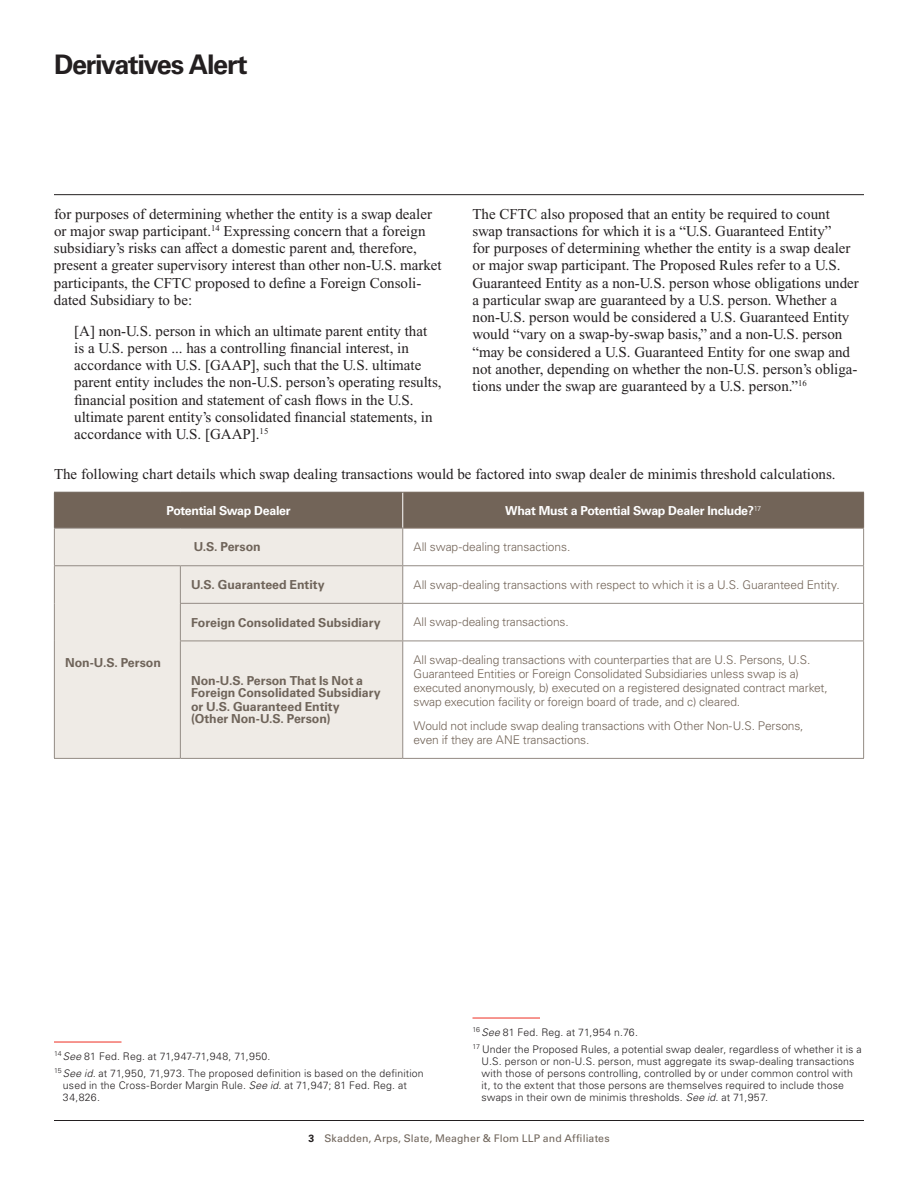
<style>
.page{position:relative;width:918px;height:1188px;background:#fff}
.page>*{position:absolute;margin:0;border:0;box-sizing:border-box;transform-origin:0 0}
.t1{font:700 27px "Univers LT Std";letter-spacing:-.045em;color:#231f20}
.t2{font:15px/17.2px "Times New Roman PS Std";color:#231f20}
.t3{font:700 12.3px/12px "Univers LT Std";letter-spacing:-.005em;color:#6f645a}
.t4{font:700 12.3px "Univers LT Std";letter-spacing:-.025em;color:#fff}
.t5{font:300 12px/13.8px "Univers LT Std";letter-spacing:-.01em;color:#726458}
.t6{font:300 10.5px/12px "Univers LT Std";letter-spacing:.015em;color:#231f20}
.t7{font:10.5px "Univers LT Std";letter-spacing:.01em;color:#6f645a}
.s1{font-style:italic}
.s2{font-weight:700;color:#231f20}
</style>
<div class="page">
<hr style="left:54px;top:1042px;width:68px;height:1px;background:#ee2e22">
<hr style="left:472px;top:1018px;width:68px;height:1px;background:#ee2e22">
<div style="left:55px;top:493px;width:808px;height:35px;background:#726458"></div>
<div style="left:55px;top:529px;width:347px;height:229px;background:#efebe6"></div>
<svg style="left:403px;top:529px;width:460px;height:229px"></svg>
<hr style="left:54px;top:529px;width:1px;height:36px;background:#938b84">
<hr style="left:402px;top:529px;width:1px;height:36px;background:#938b84">
<hr style="left:54px;top:565px;width:126px;height:1px;background:#938b84">
<hr style="left:54px;top:566px;width:1px;height:37px;background:#938b84">
<hr style="left:54px;top:603px;width:1px;height:38px;background:#938b84">
<hr style="left:54px;top:641px;width:1px;height:117px;background:#938b84">
<hr style="left:54px;top:758px;width:126px;height:1px;background:#938b84">
<hr style="left:180px;top:565px;width:223px;height:1px;background:#938b84">
<hr style="left:180px;top:566px;width:1px;height:37px;background:#938b84">
<hr style="left:402px;top:566px;width:1px;height:37px;background:#938b84">
<hr style="left:180px;top:603px;width:223px;height:1px;background:#938b84">
<hr style="left:180px;top:604px;width:1px;height:37px;background:#938b84">
<hr style="left:402px;top:604px;width:1px;height:37px;background:#938b84">
<hr style="left:180px;top:641px;width:223px;height:1px;background:#938b84">
<hr style="left:180px;top:641px;width:1px;height:117px;background:#938b84">
<hr style="left:402px;top:641px;width:1px;height:117px;background:#938b84">
<hr style="left:180px;top:758px;width:223px;height:1px;background:#938b84">
<hr style="left:403px;top:492px;width:461px;height:1px;background:#726458">
<hr style="left:863px;top:493px;width:1px;height:35px;background:#726458">
<hr style="left:403px;top:528px;width:461px;height:1px;background:#8e8075">
<hr style="left:402px;top:493px;width:1px;height:35px;background:#fff">
<hr style="left:54px;top:528px;width:126px;height:1px;background:#938b84">
<hr style="left:180px;top:528px;width:223px;height:1px;background:#938b84">
<hr style="left:863px;top:529px;width:1px;height:36px;background:#938b84">
<hr style="left:403px;top:565px;width:461px;height:1px;background:#938b84">
<hr style="left:403px;top:603px;width:461px;height:1px;background:#938b84">
<hr style="left:403px;top:641px;width:461px;height:1px;background:#938b84">
<hr style="left:403px;top:758px;width:461px;height:1px;background:#938b84">
<hr style="left:863px;top:566px;width:1px;height:37px;background:#938b84">
<hr style="left:863px;top:604px;width:1px;height:37px;background:#938b84">
<hr style="left:863px;top:641px;width:1px;height:117px;background:#938b84">
<hr style="left:54px;top:492px;width:126px;height:1px;background:#6f645a">
<hr style="left:54px;top:493px;width:1px;height:35px;background:#6f645a">
<hr style="left:180px;top:492px;width:223px;height:1px;background:#6f645a">
<hr style="left:54px;top:1120px;width:810px;height:1px;background:#231f20">
<hr style="left:54px;top:194px;width:810px;height:1px;background:#231f20">
<h1 class="t1" style="left:54px;top:48px;width:195px">Derivatives Alert</h1>
<p class="t2" style="left:54px;top:205px;width:389px">for purposes of determining whether the entity is a swap dealer or major swap participant.<sup>14</sup> Expressing concern that a foreign subsidiary’s risks can affect a domestic parent and, therefore, present a greater supervisory interest than other non-U.S. market participants, the CFTC proposed to define a Foreign Consoli&shy;dated Subsidiary to be:</p>
<p class="t2" style="left:74px;top:322px;width:369px">[A] non-U.S. person in which an ultimate parent entity that<br>is a U.S. person ... has a controlling financial interest, in accordance with U.S. [GAAP], such that the U.S. ultimate parent entity includes the non-U.S. person’s operating results, financial position and statement of cash flows in the U.S. ultimate parent entity’s consolidated financial statements, in accordance with U.S. [GAAP].<sup>15</sup></p>
<p class="t2" style="left:472px;top:205px;width:388px">The CFTC also proposed that an entity be required to count swap transactions for which it is a “U.S. Guaranteed Entity”<br>for purposes of determining whether the entity is a swap dealer or major swap participant. The Proposed Rules refer to a U.S.<br>Guaranteed Entity as a non-U.S. person whose obligations under a particular swap are guaranteed by a U.S. person. Whether a non-U.S. person would be considered a U.S. Guaranteed Entity would “vary on a swap-by-swap basis,” and a non-U.S. person “may be considered a U.S. Guaranteed Entity for one swap and not another, depending on whether the non-U.S. person’s obliga&shy;tions under the swap are guaranteed by a U.S. person.”<sup>16</sup></p>
<p class="t2" style="left:54px;top:465px;width:783px">The following chart details which swap dealing transactions would be factored into swap dealer de minimis threshold calculations.</p>
<p class="t4" style="left:167px;top:503px;width:125px">Potential Swap Dealer</p>
<p class="t4" style="left:505px;top:503px;width:257px">What Must a Potential Swap Dealer Include?<sup>17</sup></p>
<p class="t3" style="left:194px;top:541px;width:68px">U.S. Person</p>
<p class="t5" style="left:414px;top:540px;width:158px">All swap-dealing transactions.</p>
<p class="t3" style="left:65px;top:656px;width:97px">Non-U.S. Person</p>
<p class="t3" style="left:191px;top:579px;width:135px">U.S. Guaranteed Entity</p>
<p class="t5" style="left:414px;top:578px;width:428px">All swap-dealing transactions with respect to which it is a U.S. Guaranteed Entity.</p>
<p class="t3" style="left:191px;top:616px;width:191px">Foreign Consolidated Subsidiary</p>
<p class="t5" style="left:414px;top:615px;width:157px">All swap-dealing transactions.</p>
<p class="t3" style="left:191px;top:675px;width:191px">Non-U.S. Person That Is Not a<br>Foreign Consolidated Subsidiary</p>
<p class="t3" style="left:191px;top:701px;width:150px">or U.S. Guaranteed Entity (Other Non-U.S. Person)</p>
<p class="t5" style="left:414px;top:653px;width:416px">All swap-dealing transactions with counterparties that are U.S. Persons, U.S.<br>Guaranteed Entities or Foreign Consolidated Subsidiaries unless swap is a) executed anonymously, b) executed on a registered designated contract market, swap execution facility or foreign board of trade, and c) cleared.</p>
<p class="t5" style="left:414px;top:719px;width:392px">Would not include swap dealing transactions with Other Non-U.S. Persons, even if they are ANE transactions.</p>
<p class="t6" style="left:54px;top:1048px;width:371px;line-height:16.5px"><sup>14</sup> <span class="s1">See</span> 81 Fed. Reg. at 71,947-71,948, 71,950.<br><sup>15</sup> <span class="s1">See id.</span> at 71,950, 71,973. The proposed definition is based on the definition</p>
<p class="t6" style="left:63px;top:1079px;width:345px">used in the Cross-Border Margin Rule. <span class="s1">See id.</span> at 71,947; 81 Fed. Reg. at<br>34,826.</p>
<p class="t6" style="left:472px;top:1024px;width:391px;line-height:16.5px"><sup>16</sup> <span class="s1">See</span> 81 Fed. Reg. at 71,954 n.76.<br><sup>17</sup> Under the Proposed Rules, a potential swap dealer, regardless of whether it is a</p>
<p class="t6" style="left:482px;top:1055px;width:374px">U.S. person or non-U.S. person, must aggregate its swap-dealing transactions with those of persons controlling, controlled by or under common control with it, to the extent that those persons are themselves required to include those swaps in their own de minimis thresholds. <span class="s1">See id.</span> at 71,957.</p>
<p class="t7" style="left:308px;top:1132px;width:303px"><span class="s2">3</span> Skadden, Arps, Slate, Meagher &amp; Flom LLP and Affiliates</p>
</div>
